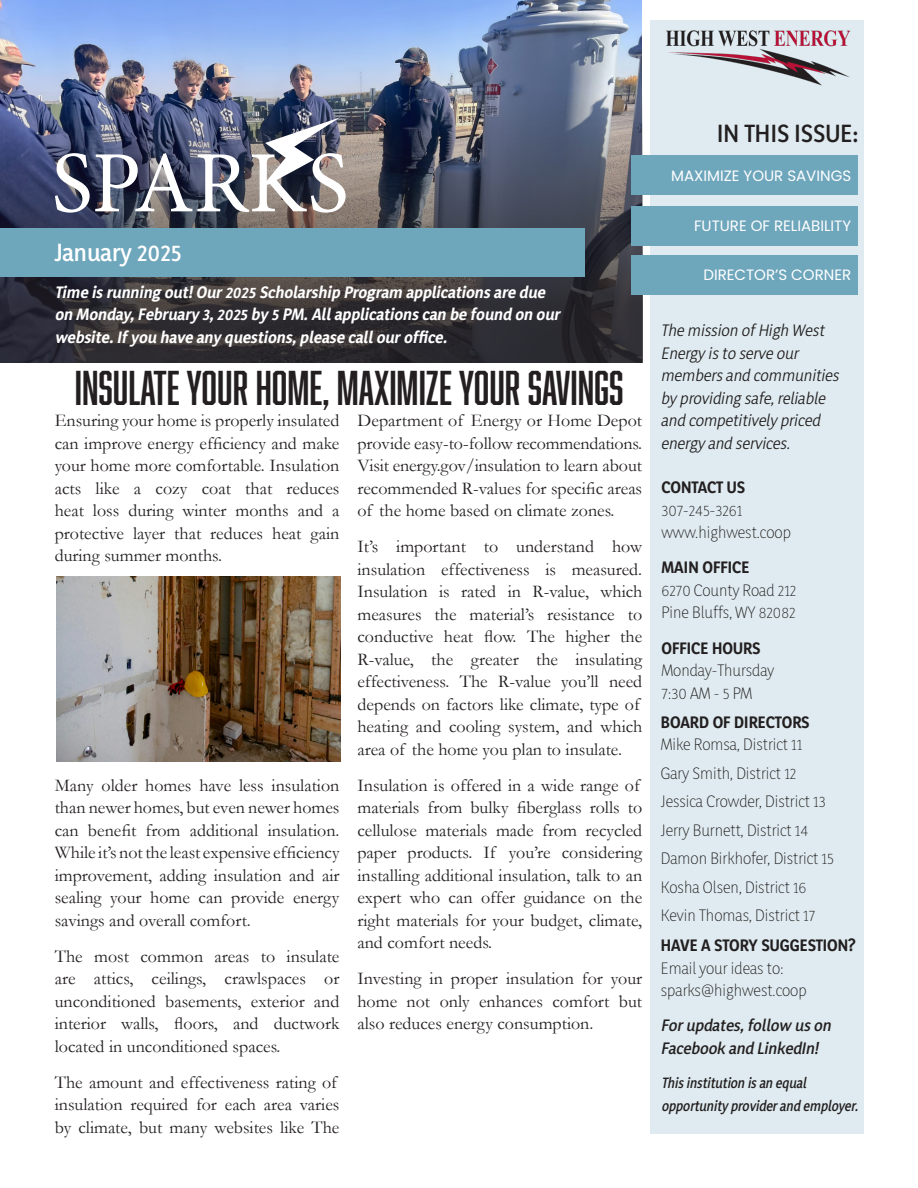
<style>
.page{position:relative;width:918px;height:1188px;background:#fff}
.page>*{position:absolute;margin:0;border:0;box-sizing:border-box;transform-origin:0 0}
.t1{font:87.45px "Minion Pro";color:#fff}
.t2{font:45px "Abolition";color:#231f20}
.t3{font:600 22.5px "Yaldevi";color:#231f20}
.t4{font:600 22.5px "Yaldevi";color:#fff}
.t5{font:18px/22.5px "Garamond";color:#231f20;text-align:justify}
.calloutbox_bullets{font:200 15px "Yaldevi";color:#231f20}
.t6{font:italic 700 15px/22.5px "Yaldevi";color:#fff}
.t7{font:italic 15px/22.5px "Yaldevi";color:#231f20}
.t8{font:700 15px "Yaldevi";color:#231f20}
.t9{font:15px "Poppins";color:#fff}
.t10{font:italic 600 15px/22.5px "Yaldevi";color:#231f20}
.t11{font:italic 600 13.5px/22.5px "Yaldevi";color:#231f20;scale:.91 1}
</style>
<div class="page">
<img style="left:0;top:0;width:642px;height:60px">
<div style="left:650px;top:20px;width:214px;height:1114px;background:#dfebf0"></div>
<img style="left:665px;top:30px;width:186px;height:56px">
<img style="left:0;top:60px;width:642px;height:303px">
<svg style="left:260px;top:117px;width:80px;height:72px"></svg>
<div style="left:0;top:228px;width:584px;height:48px;background:#6ea6bc"></div>
<div style="left:631px;top:206px;width:227px;height:40px;background:#6ea6bc"></div>
<div style="left:631px;top:155px;width:227px;height:40px;background:#6ea6bc"></div>
<img style="left:56px;top:577px;width:284px;height:184px">
<div style="left:631px;top:256px;width:227px;height:39px;background:#6ea6bc"></div>
<p class="t1" style="left:51px;top:125px;width:299px">SPARKS</p>
<p class="t4" style="left:55px;top:237px;width:129px">January 2025</p>
<p class="t6" style="left:55px;top:281px;width:510px">Time isrunning out!Our2025 Scholarship Program applicationsare due on Monday,February 3,2025 by 5 PM.Allapplicationscan be found on our website.Ifyou have any questions,please callouroffice.</p>
<p class="t2" style="left:75px;top:362px;width:550px">INSULATE YOUR HOME, MAXIMIZE YOUR SAVINGS</p>
<p class="t5" style="left:55px;top:409px;width:286px">Ensuring your home is properly insulated can improve energy efficiency and make your home more comfortable. Insulation acts like a cozy coat that reduces heat loss during winter months and a protective layer that reduces heat gain during summer months.</p>
<p class="t5" style="left:55px;top:774px;width:286px">Many older homes have less insulation than newer homes, but even newer homes can benefit from additional insulation.<br>While it’s not the least expensive efficiency improvement, adding insulation and air sealing your home can provide energy savings and overall comfort.</p>
<p class="t5" style="left:55px;top:945px;width:286px">The most common areas to insulate are attics, ceilings, crawlspaces or unconditioned basements, exterior and interior walls, floors, and ductwork located in unconditioned spaces.</p>
<p class="t5" style="left:55px;top:1071px;width:286px;text-align:left">The amount and effectiveness rating of insulation required for each area varies by climate, but many websites like The</p>
<p class="t5" style="left:357px;top:409px;width:286px">Department of Energy or Home Depot provide easy-to-follow recommendations.<br>Visit energy.gov/insulation to learn about recommended R-values for specific areas of the home based on climate zones.</p>
<p class="t5" style="left:357px;top:535px;width:286px;text-align:left">It’s important to understand how insulation effectiveness is measured.<br>Insulation is rated in R-value, which measures the material’s resistance to conductive heat flow. The higher the R-value, the greater the insulating effectiveness. The R-value you’ll need depends on factors like climate, type of heating and cooling system, and which area of the home you plan to insulate.</p>
<p class="t5" style="left:357px;top:774px;width:286px;text-align:left">Insulation is offered in a wide range of materials from bulky fiberglass rolls to cellulose materials made from recycled paper products. If you’re considering installing additional insulation, talk to an expert who can offer guidance on the right materials for your budget, climate, and comfort needs.</p>
<p class="t5" style="left:357px;top:967px;width:286px">Investing in proper insulation for your home not only enhances comfort but also reduces energy consumption.</p>
<p class="t3" style="left:717px;top:118px;width:143px">IN THIS ISSUE:</p>
<p class="t9" style="left:671px;top:167px;width:182px">MAXIMIZE YOUR SAVINGS</p>
<p class="t9" style="left:694px;top:217px;width:159px">FUTURE OF RELIABILITY</p>
<p class="t9" style="left:704px;top:266px;width:149px">DIRECTOR’S CORNER</p>
<p class="t7" style="left:661px;top:319px;width:183px">The mission ofHigh West<br>Energy isto serve our membersand communities by providing safe,reliable and competitively priced energy and services.</p>
<p class="t8" style="left:661px;top:477px;width:85px">CONTACT US</p>
<p class="calloutbox_bullets" style="left:661px;top:499px;width:83px">307-245-3261</p>
<p class="calloutbox_bullets" style="left:661px;top:522px;width:131px">www.highwest.coop</p>
<p class="t8" style="left:661px;top:557px;width:89px">MAIN OFFICE</p>
<p class="calloutbox_bullets" style="left:661px;top:580px;width:137px">6270 County Road 212</p>
<p class="calloutbox_bullets" style="left:661px;top:602px;width:136px">Pine Bluffs, WY 82082</p>
<p class="t8" style="left:661px;top:637px;width:100px">OFFICE HOURS</p>
<p class="calloutbox_bullets" style="left:661px;top:660px;width:114px">Monday-Thursday</p>
<p class="calloutbox_bullets" style="left:661px;top:682px;width:92px">7:30 AM - 5 PM</p>
<p class="t8" style="left:661px;top:711px;width:150px">BOARD OF DIRECTORS</p>
<p class="calloutbox_bullets" style="left:661px;top:734px;width:143px">Mike Romsa, District 11</p>
<p class="calloutbox_bullets" style="left:661px;top:762px;width:137px">Gary Smith, District 12</p>
<p class="calloutbox_bullets" style="left:661px;top:791px;width:166px">Jessica Crowder, District 13</p>
<p class="calloutbox_bullets" style="left:661px;top:819px;width:149px">Jerry Burnett, District 14</p>
<p class="calloutbox_bullets" style="left:661px;top:848px;width:175px">Damon Birkhofer, District 15</p>
<p class="calloutbox_bullets" style="left:661px;top:876px;width:147px">Kosha Olsen, District 16</p>
<p class="calloutbox_bullets" style="left:661px;top:905px;width:156px">Kevin Thomas, District 17</p>
<p class="t8" style="left:661px;top:934px;width:197px">HAVE A STORY SUGGESTION?</p>
<p class="calloutbox_bullets" style="left:661px;top:957px;width:125px">Email your ideas to:</p>
<p class="calloutbox_bullets" style="left:661px;top:980px;width:147px">sparks@highwest.coop</p>
<p class="t10" style="left:661px;top:1014px;width:175px">Forupdates,follow uson<br>Facebook and LinkedIn!</p>
<p class="t11" style="left:661px;top:1072px;width:221px">Thisinstitution isan equal opportunity providerand employer.</p>
</div>
